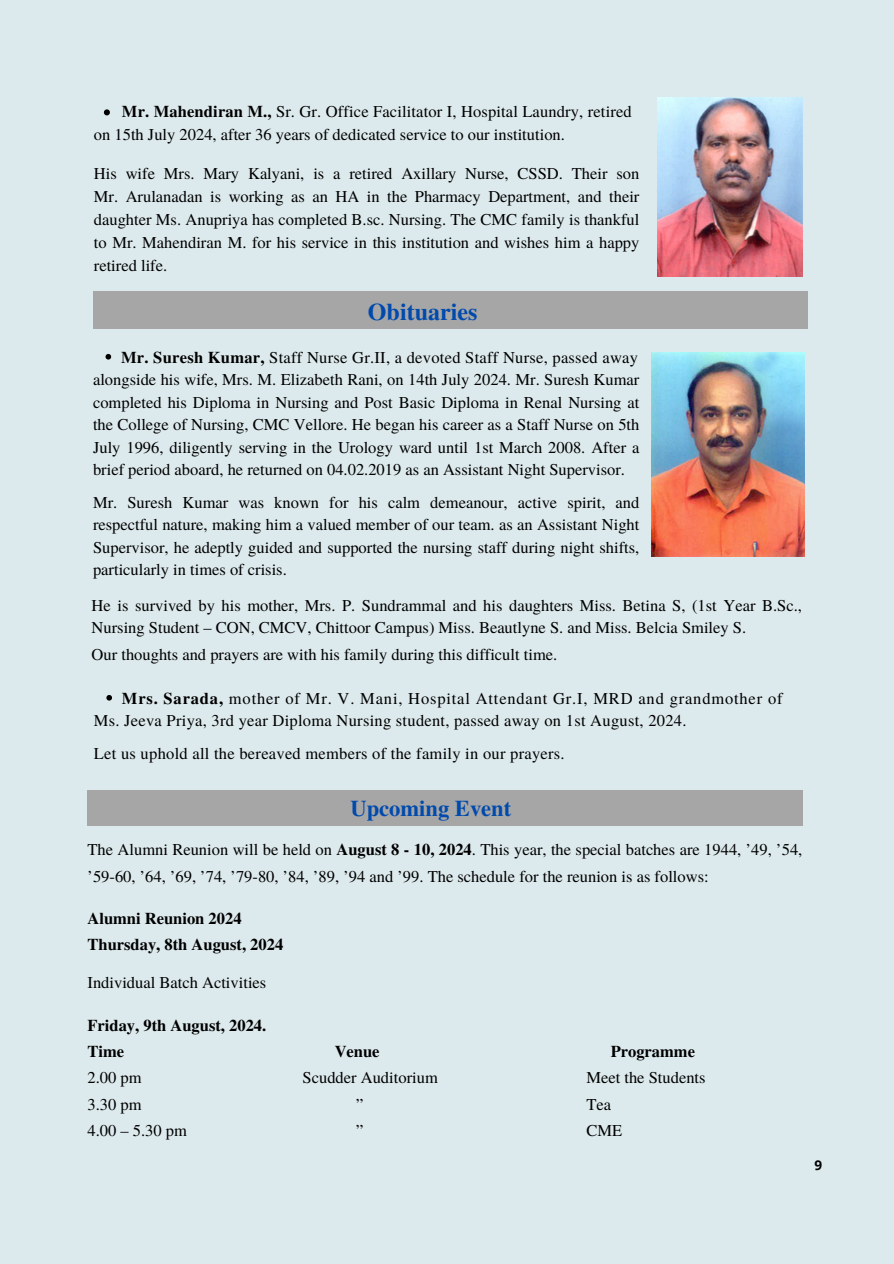
<style>
.page{position:relative;width:894px;height:1264px;background:#fff}
.page>*{position:absolute;margin:0;border:0;box-sizing:border-box;transform-origin:0 0}
.t1{font:700 24px "Te X Gyre Termes";color:#004aad}
.t2{font:700 22.5px "Te X Gyre Termes";color:#004aad}
.t3{font:16.5px/22.5px "Te X Gyre Termes";color:#000;text-align:justify}
.t4{font:700 16.5px/26.2px "Te X Gyre Termes";color:#000}
.t5{font:16.5px "Te X Gyre Termes";letter-spacing:.05em;color:#000}
.t6{font:700 13.5px "Open Sans";color:#000}
.s1{font-weight:700}
</style>
<div class="page">
<div style="left:0;top:0;width:893px;height:1263px;background:#ddeaed"></div>
<div style="left:93px;top:291px;width:713px;height:38px;background:#a6a6a6"></div>
<img style="left:657px;top:97px;width:145px;height:179px">
<img style="left:651px;top:352px;width:153px;height:204px">
<svg style="left:105px;top:354px;width:6px;height:5px"></svg>
<svg style="left:106px;top:695px;width:6px;height:5px"></svg>
<svg style="left:104px;top:109px;width:6px;height:6px"></svg>
<div style="left:87px;top:790px;width:716px;height:36px;background:#a6a6a6"></div>
<p class="t3" style="left:122px;top:100px;width:511px"><span class="s1">Mr. Mahendiran M.,</span> Sr. Gr. Office Facilitator I, Hospital Laundry, retired</p>
<p class="t3" style="left:94px;top:123px;width:472px">on 15th July 2024, after 36 years of dedicated service to our institution.</p>
<h1 class="t3" style="left:94px;top:161px;width:547px;line-height:23px">His wife Mrs. Mary Kalyani, is a retired Axillary Nurse, CSSD. Their son Mr. Arulanadan is working as an HA in the Pharmacy Department, and their daughter Ms. Anupriya has completed B.sc. Nursing. The CMC family is thankful to Mr. Mahendiran M. for his service in this institution and wishes him a happy retired life.</h1>
<p class="t1" style="left:368px;top:293px;width:111px">Obituaries</p>
<h1 class="t3" style="left:121px;top:345px;width:518px"><span class="s1">Mr. Suresh Kumar,</span> Staff Nurse Gr.II, a devoted Staff Nurse, passed away</h1>
<p class="t3" style="left:93px;top:367px;width:547px">alongside his wife, Mrs. M. Elizabeth Rani, on 14th July 2024. Mr. Suresh Kumar completed his Diploma in Nursing and Post Basic Diploma in Renal Nursing at the College of Nursing, CMC Vellore. He began his career as a Staff Nurse on 5th July 1996, diligently serving in the Urology ward until 1st March 2008. After a brief period aboard, he returned on 04.02.2019 as an Assistant Night Supervisor.</p>
<p class="t3" style="left:93px;top:490px;width:547px">Mr. Suresh Kumar was known for his calm demeanour, active spirit, and respectful nature, making him a valued member of our team. as an Assistant Night Supervisor, he adeptly guided and supported the nursing staff during night shifts, particularly in times of crisis.</p>
<p class="t3" style="left:92px;top:593px;width:711px">He is survived by his mother, Mrs. P. Sundrammal and his daughters Miss. Betina S, (1st Year B.Sc.,<br>Nursing Student – CON, CMCV, Chittoor Campus) Miss. Beautlyne S. and Miss. Belcia Smiley S.</p>
<p class="t3" style="left:92px;top:642px;width:467px">Our thoughts and prayers are with his family during this difficult time.</p>
<p class="t5" style="left:122px;top:686px;width:662px"><span class="s1">Mrs. Sarada,</span> mother of Mr. V. Mani, Hospital Attendant Gr.I, MRD and grandmother of</p>
<p class="t3" style="left:94px;top:708px;width:594px">Ms. Jeeva Priya, 3rd year Diploma Nursing student, passed away on 1st August, 2024.</p>
<p class="t3" style="left:94px;top:741px;width:472px">Let us uphold all the bereaved members of the family in our prayers.</p>
<p class="t2" style="left:350px;top:790px;width:162px">Upcoming Event</p>
<h2 class="t3" style="left:87px;top:835px;width:716px;line-height:26.2px">The Alumni Reunion will be held on <span class="s1">August 8 - 10, 2024</span>. This year, the special batches are 1944, ’49, ’54, ’59-60, ’64, ’69, ’74, ’79-80, ’84, ’89, ’94 and ’99. The schedule for the reunion is as follows:</h2>
<p class="t4" style="left:87px;top:904px;width:197px">Alumni Reunion 2024<br>Thursday, 8th August, 2024</p>
<p class="t3" style="left:87px;top:970px;width:180px">Individual Batch Activities</p>
<p class="t4" style="left:87px;top:1011px;width:180px">Friday, 9th August, 2024.</p>
<p class="t4" style="left:87px;top:1037px;width:38px">Time</p>
<p class="t4" style="left:334px;top:1037px;width:46px">Venue</p>
<p class="t4" style="left:610px;top:1037px;width:86px">Programme</p>
<p class="t3" style="left:87px;top:1065px;width:56px">2.00 pm</p>
<p class="t3" style="left:302px;top:1065px;width:137px">Scudder Auditorium</p>
<p class="t3" style="left:586px;top:1065px;width:121px">Meet the Students</p>
<p class="t3" style="left:87px;top:1092px;width:56px">3.30 pm</p>
<p class="t3" style="left:356px;top:1092px;width:9px">”</p>
<p class="t3" style="left:586px;top:1092px;width:26px">Tea</p>
<p class="t3" style="left:87px;top:1118px;width:101px">4.00 – 5.30 pm</p>
<p class="t3" style="left:356px;top:1118px;width:9px">”</p>
<p class="t3" style="left:586px;top:1118px;width:37px">CME</p>
<p class="t6" style="left:814px;top:1155px;width:9px">9</p>
</div>
